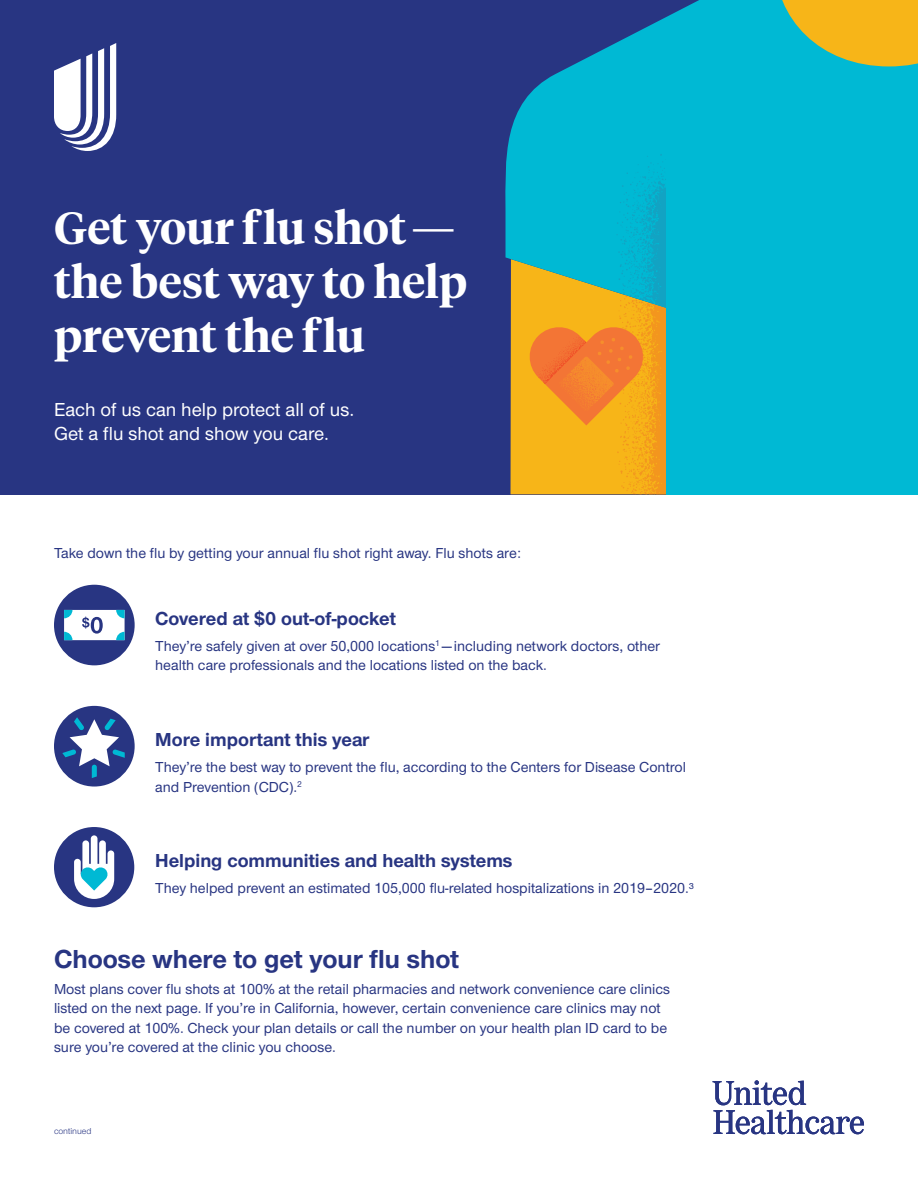
<style>
.page{position:relative;width:918px;height:1188px;background:#fff}
.page>*{position:absolute;margin:0;border:0;box-sizing:border-box;transform-origin:0 0}
.t1{font:600 45px/54px "UHC Serif Headline";color:#fff}
.t2{font:700 27px "UHC Sans";color:#283582}
.t3{font:700 19.5px "UHC Sans";color:#283582}
.t4{font:500 19.5px/24px "UHC Sans";color:#fff}
.t5{font:500 15px/19.5px "UHC Sans";color:#283582}
.t6{font:9px "UHC Sans";color:#283582}
</style>
<div class="page">
<div style="left:0;top:0;width:918px;height:494px;background:#283582"></div>
<svg style="left:505px;top:13px;width:413px;height:481px;background:#02afce"></svg>
<svg style="left:673px;top:0;width:245px;height:66px;background:#6db580"></svg>
<svg style="left:511px;top:154px;width:155px;height:340px;background:#98aa63"></svg>
<svg style="left:54px;top:43px;width:62px;height:108px"></svg>
<svg style="left:713px;top:1080px;width:151px;height:54px"></svg>
<div style="left:54px;top:585px;width:81px;height:80px;background:#283582;border-radius:50%"></div>
<svg style="left:64px;top:610px;width:61px;height:30px;background:#cde4ee"></svg>
<div style="left:54px;top:706px;width:81px;height:81px;background:#283582;border-radius:50%"></div>
<svg style="left:62px;top:717px;width:63px;height:61px"></svg>
<div style="left:54px;top:827px;width:80px;height:80px;background:#283582;border-radius:50%"></div>
<svg style="left:74px;top:835px;width:40px;height:64px"></svg>
<h1 class="t1" style="left:54px;top:199px;width:415px">Get your flu shot— the best way to help prevent the flu</h1>
<h3 class="t4" style="left:54px;top:397px;width:302px">Each of us can help protect all of us.<br>Get a flu shot and show you care.</h3>
<p class="t5" style="left:54px;top:543px;width:469px">Take down the flu by getting your annual flu shot right away. Flu shots are:</p>
<h3 class="t3" style="left:155px;top:605px;width:242px">Covered at $0 out-of-pocket</h3>
<p class="t5" style="left:155px;top:636px;width:506px">They’re safely given at over 50,000 locations<sup>1</sup> —including network doctors, other health care professionals and the locations listed on the back.</p>
<h3 class="t3" style="left:155px;top:726px;width:216px">More important this year</h3>
<p class="t5" style="left:155px;top:757px;width:532px">They’re the best way to prevent the flu, according to the Centers for Disease Control and Prevention (CDC).<sup>2</sup></p>
<h3 class="t3" style="left:155px;top:847px;width:359px">Helping communities and health systems</h3>
<p class="t5" style="left:155px;top:878px;width:540px">They helped prevent an estimated 105,000 flu-related hospitalizations in 2019–2020.³</p>
<h2 class="t2" style="left:54px;top:941px;width:407px">Choose where to get your flu shot</h2>
<p class="t5" style="left:54px;top:979px;width:618px">Most plans cover flu shots at 100% at the retail pharmacies and network convenience care clinics listed on the next page. If you’re in California, however, certain convenience care clinics may not be covered at 100%. Check your plan details or call the number on your health plan ID card to be sure you’re covered at the clinic you choose.</p>
<p class="t6" style="left:54px;top:1125px;width:39px">continued</p>
</div>
